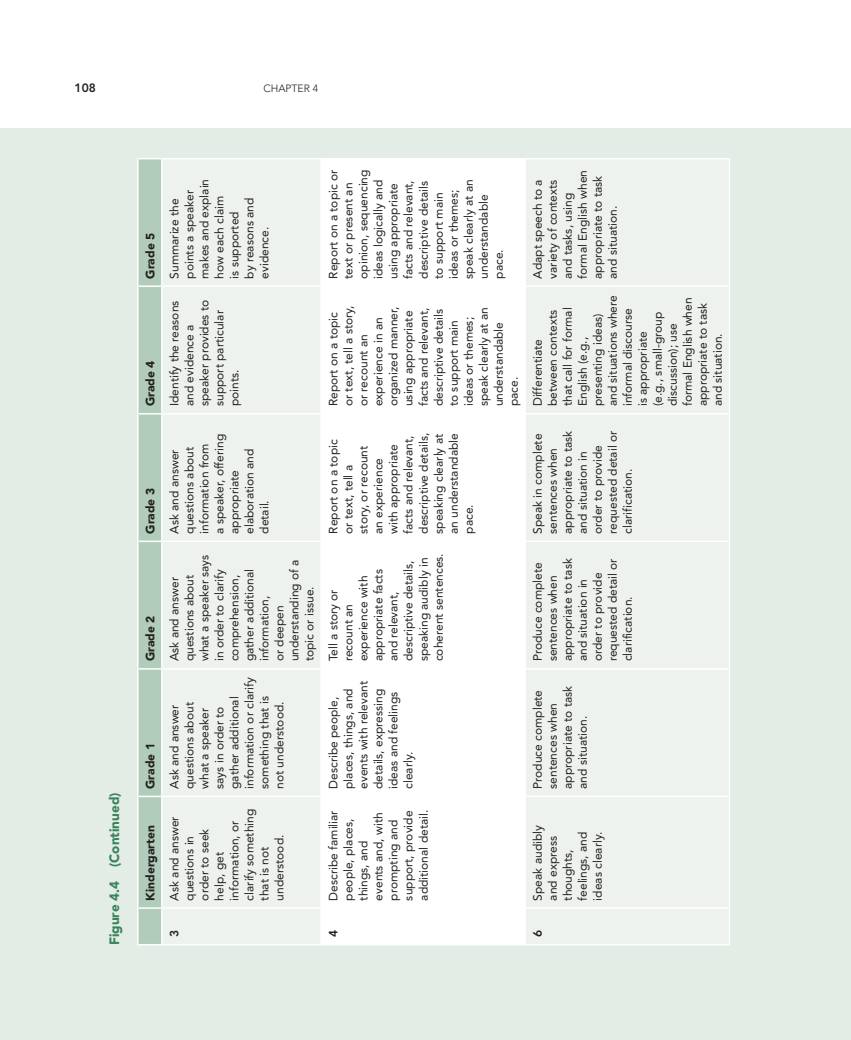
<style>
.page{position:relative;width:851px;height:1040px;background:#fff}
.page>*{position:absolute;margin:0;border:0;box-sizing:border-box;transform-origin:0 0}
.FC{font:900 13.5px "Avenir LT Std";color:#39835d}
.FTT{font:12px/15px "Avenir LT Std";color:#231f20}
.FCH{font:900 12px "Avenir LT Std";color:#231f20}
.FTT-2{font:800 12px "Avenir LT Std";color:#231f20}
.t1{font:300 10.5px "Avenir LT Std";color:#231f20}
</style>
<div class="page">
<div style="left:0;top:128px;width:850px;height:912px;background:#e3ece5"></div>
<div style="left:163px;top:159px;width:565px;height:750px;background:#edf2ee"></div>
<div style="left:322px;top:159px;width:202px;height:785px;background:#fff"></div>
<hr style="left:137px;top:908px;width:1px;height:37px;background:#fff">
<hr style="left:137px;top:796px;width:1px;height:112px;background:#fff">
<hr style="left:137px;top:669px;width:1px;height:127px;background:#fff">
<hr style="left:137px;top:541px;width:1px;height:128px;background:#fff">
<hr style="left:137px;top:414px;width:1px;height:127px;background:#fff">
<hr style="left:137px;top:286px;width:1px;height:128px;background:#fff">
<hr style="left:137px;top:158px;width:1px;height:128px;background:#fff">
<div style="left:138px;top:158px;width:23px;height:787px;background:#b2ccbb"></div>
<hr style="left:161px;top:908px;width:2px;height:37px;background:#fff">
<hr style="left:161px;top:796px;width:2px;height:112px;background:#fff">
<hr style="left:161px;top:669px;width:2px;height:127px;background:#fff">
<hr style="left:161px;top:541px;width:2px;height:128px;background:#fff">
<hr style="left:161px;top:414px;width:2px;height:127px;background:#fff">
<hr style="left:161px;top:286px;width:2px;height:128px;background:#fff">
<hr style="left:161px;top:158px;width:2px;height:128px;background:#fff">
<hr style="left:163px;top:944px;width:157px;height:1px;background:#fff">
<hr style="left:163px;top:907px;width:157px;height:1px;background:#fff">
<hr style="left:163px;top:795px;width:157px;height:2px;background:#fff">
<hr style="left:163px;top:668px;width:157px;height:1px;background:#fff">
<hr style="left:163px;top:540px;width:157px;height:2px;background:#fff">
<hr style="left:163px;top:413px;width:157px;height:1px;background:#fff">
<hr style="left:163px;top:285px;width:157px;height:2px;background:#fff">
<hr style="left:163px;top:158px;width:157px;height:1px;background:#fff">
<hr style="left:320px;top:908px;width:2px;height:37px;background:#fff">
<hr style="left:322px;top:944px;width:202px;height:1px;background:#fff">
<hr style="left:320px;top:796px;width:2px;height:112px;background:#fff">
<hr style="left:322px;top:907px;width:202px;height:1px;background:#fff">
<hr style="left:320px;top:669px;width:2px;height:127px;background:#fff">
<hr style="left:322px;top:795px;width:202px;height:2px;background:#fff">
<hr style="left:320px;top:541px;width:2px;height:128px;background:#fff">
<hr style="left:322px;top:668px;width:202px;height:1px;background:#fff">
<hr style="left:320px;top:414px;width:2px;height:127px;background:#fff">
<hr style="left:322px;top:540px;width:202px;height:2px;background:#fff">
<hr style="left:320px;top:286px;width:2px;height:128px;background:#fff">
<hr style="left:322px;top:413px;width:202px;height:1px;background:#fff">
<hr style="left:320px;top:158px;width:2px;height:128px;background:#fff">
<hr style="left:322px;top:285px;width:202px;height:2px;background:#fff">
<hr style="left:322px;top:158px;width:202px;height:1px;background:#fff">
<hr style="left:524px;top:908px;width:2px;height:37px;background:#fff">
<hr style="left:526px;top:944px;width:202px;height:1px;background:#fff">
<hr style="left:524px;top:796px;width:2px;height:112px;background:#fff">
<hr style="left:526px;top:907px;width:202px;height:1px;background:#fff">
<hr style="left:524px;top:669px;width:2px;height:127px;background:#fff">
<hr style="left:526px;top:795px;width:202px;height:2px;background:#fff">
<hr style="left:524px;top:541px;width:2px;height:128px;background:#fff">
<hr style="left:526px;top:668px;width:202px;height:1px;background:#fff">
<hr style="left:524px;top:414px;width:2px;height:127px;background:#fff">
<hr style="left:526px;top:540px;width:202px;height:2px;background:#fff">
<hr style="left:524px;top:286px;width:2px;height:128px;background:#fff">
<hr style="left:526px;top:413px;width:202px;height:1px;background:#fff">
<hr style="left:524px;top:158px;width:2px;height:128px;background:#fff">
<hr style="left:526px;top:285px;width:202px;height:2px;background:#fff">
<hr style="left:526px;top:158px;width:202px;height:1px;background:#fff">
<hr style="left:728px;top:908px;width:2px;height:37px;background:#fff">
<hr style="left:728px;top:796px;width:2px;height:112px;background:#fff">
<hr style="left:728px;top:669px;width:2px;height:127px;background:#fff">
<hr style="left:728px;top:541px;width:2px;height:128px;background:#fff">
<hr style="left:728px;top:414px;width:2px;height:127px;background:#fff">
<hr style="left:728px;top:286px;width:2px;height:128px;background:#fff">
<hr style="left:728px;top:158px;width:2px;height:128px;background:#fff">
<p class="FTT-2" style="left:75px;top:81px;width:23px">108</p>
<p class="t1" style="left:263px;top:82px;width:56px">CHAPTER 4</p>
<p class="FC" style="left:106px;top:945px;width:154px;rotate:-90deg">Figure 4.4 (Continued)</p>
<p class="FCH" style="left:143px;top:279px;width:47px;rotate:-90deg">Grade 5</p>
<p class="FCH" style="left:143px;top:406px;width:47px;rotate:-90deg">Grade 4</p>
<p class="FCH" style="left:143px;top:534px;width:47px;rotate:-90deg">Grade 3</p>
<p class="FCH" style="left:143px;top:661px;width:47px;rotate:-90deg">Grade 2</p>
<p class="FCH" style="left:143px;top:789px;width:47px;rotate:-90deg">Grade 1</p>
<p class="FCH" style="left:143px;top:900px;width:77px;rotate:-90deg">Kindergarten</p>
<p class="FTT" style="left:167px;top:279px;width:101px;rotate:-90deg">Summarize the points a speaker makes and explain how each claim<br>is supported<br>by reasons and evidence.</p>
<p class="FTT" style="left:167px;top:406px;width:108px;rotate:-90deg">Identify the reasons and evidence a speaker provides to support particular points.</p>
<p class="FTT" style="left:167px;top:534px;width:101px;rotate:-90deg">Ask and answer questions about information from a speaker, offering appropriate elaboration and detail.</p>
<p class="FTT" style="left:167px;top:661px;width:108px;rotate:-90deg">Ask and answer questions about what a speaker says in order to clarify comprehension, gather additional information,<br>or deepen understanding of a topic or issue.</p>
<p class="FTT" style="left:167px;top:789px;width:113px;rotate:-90deg">Ask and answer questions about what a speaker<br>says in order to gather additional information or clarify something that is not understood.</p>
<p class="FTT" style="left:167px;top:900px;width:93px;rotate:-90deg">Ask and answer questions in order to seek help, get information, or clarify something that is not understood.</p>
<p class="FTT-2" style="left:167px;top:937px;width:9px;rotate:-90deg">3</p>
<p class="FTT" style="left:326px;top:279px;width:111px;rotate:-90deg">Report on a topic or text or present an opinion, sequencing ideas logically and using appropriate facts and relevant, descriptive details to support main ideas or themes; speak clearly at an understandable pace.</p>
<p class="FTT" style="left:326px;top:406px;width:102px;rotate:-90deg">Report on a topic or text, tell a story, or recount an experience in an organized manner, using appropriate facts and relevant, descriptive details to support main ideas or themes; speak clearly at an understandable pace.</p>
<p class="FTT" style="left:326px;top:534px;width:102px;rotate:-90deg">Report on a topic or text, tell a<br>story, or recount an experience with appropriate facts and relevant, descriptive details, speaking clearly at an understandable pace.</p>
<p class="FTT" style="left:326px;top:661px;width:110px;rotate:-90deg">Tell a story or recount an experience with appropriate facts and relevant, descriptive details, speaking audibly in coherent sentences.</p>
<p class="FTT" style="left:326px;top:789px;width:109px;rotate:-90deg">Describe people, places, things, and events with relevant details, expressing ideas and feelings clearly.</p>
<p class="FTT" style="left:326px;top:900px;width:92px;rotate:-90deg">Describe familiar people, places, things, and events and, with prompting and support, provide additional detail.</p>
<p class="FTT-2" style="left:326px;top:937px;width:9px;rotate:-90deg">4</p>
<p class="FTT" style="left:530px;top:279px;width:110px;rotate:-90deg">Adapt speech to a variety of contexts and tasks, using formal English when appropriate to task and situation.</p>
<p class="FTT" style="left:530px;top:406px;width:112px;rotate:-90deg">Differentiate between contexts that call for formal<br>English (e.g., presenting ideas) and situations where informal discourse<br>is appropriate<br>(e.g., small-group discussion); use formal English when appropriate to task and situation.</p>
<p class="FTT" style="left:530px;top:534px;width:105px;rotate:-90deg">Speak in complete sentences when appropriate to task and situation in order to provide requested detail or clarification.</p>
<p class="FTT" style="left:530px;top:661px;width:105px;rotate:-90deg">Produce complete sentences when appropriate to task and situation in order to provide requested detail or clarification.</p>
<p class="FTT" style="left:530px;top:789px;width:105px;rotate:-90deg">Produce complete sentences when appropriate to task and situation.</p>
<p class="FTT" style="left:530px;top:900px;width:77px;rotate:-90deg">Speak audibly and express thoughts, feelings, and ideas clearly.</p>
<p class="FTT-2" style="left:530px;top:937px;width:9px;rotate:-90deg">6</p>
</div>
